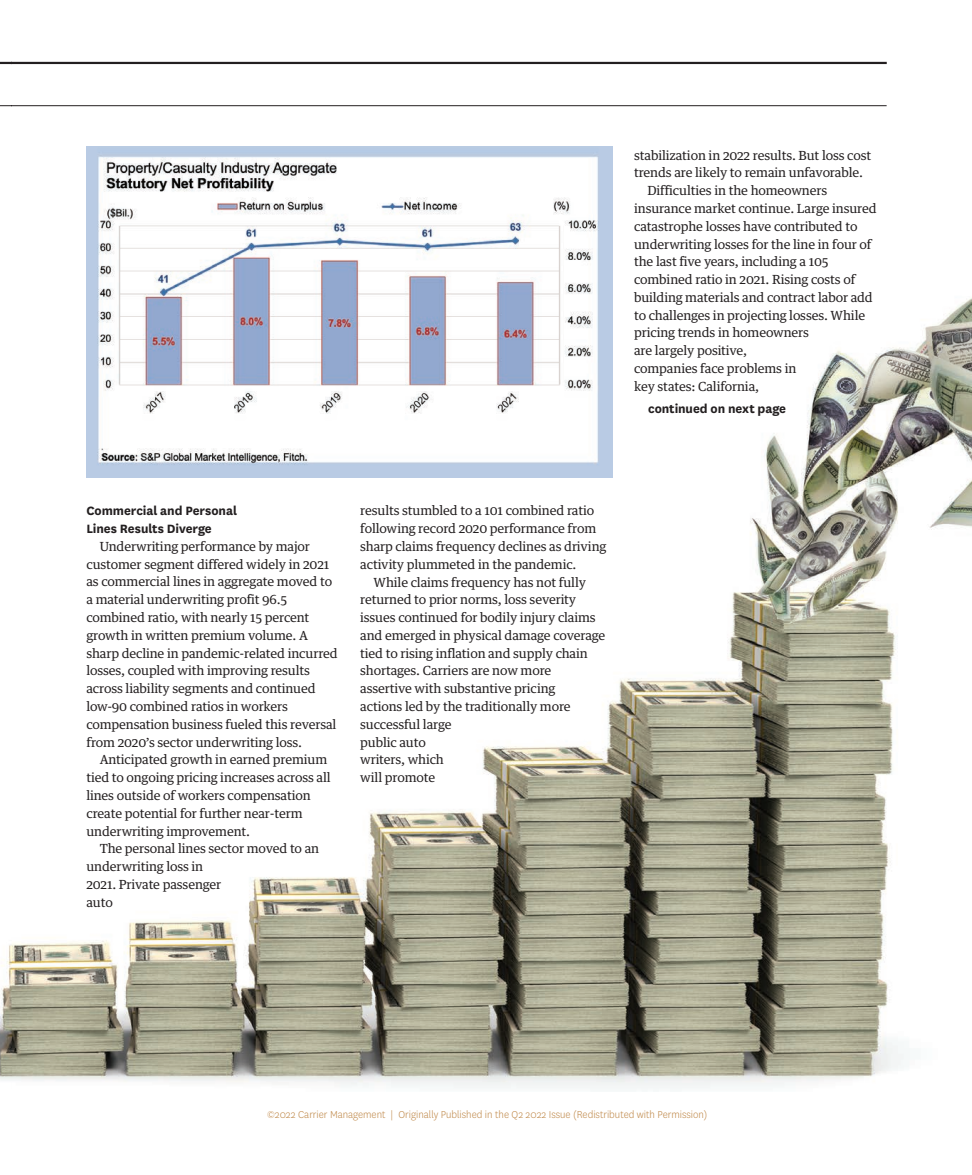
<style>
.page{position:relative;width:972px;height:1175px;background:#fff}
.page>*{position:absolute;margin:0;border:0;box-sizing:border-box;transform-origin:0 0}
.t1{font:700 14.1px/17.9px "National";letter-spacing:-.005em;color:#231f20}
.t2{font:12.6px "Guardian Text Egyp";letter-spacing:-.01em;color:#231f20}
.t3{font:300 11.7px "National";color:#bf8747;scale:.95 1}
</style>
<div class="page">
<hr style="left:12px;top:105px;width:875px;height:1px;background:#231f20">
<hr style="left:12px;top:62px;width:875px;height:2px;background:#231f20">
<img style="left:0;top:298px;width:972px;height:791px">
<img style="left:86px;top:146px;width:527px;height:332px">
<svg style="left:0;top:105px;width:12px;height:1px"></svg>
<svg style="left:0;top:62px;width:12px;height:2px"></svg>
<p class="t2" style="left:634px;top:144px;width:239px">stabilization in 2022 results. But loss cost</p>
<p class="t2" style="left:634px;top:162px;width:231px">trends are likely to remain unfavorable.</p>
<p class="t2" style="left:647px;top:180px;width:181px">Difficulties in the homeowners</p>
<p class="t2" style="left:634px;top:198px;width:244px">insurance market continue. Large insured</p>
<p class="t2" style="left:634px;top:216px;width:225px">catastrophe losses have contributed to</p>
<p class="t2" style="left:634px;top:233px;width:239px">underwriting losses for the line in four of</p>
<p class="t2" style="left:634px;top:251px;width:196px">the last five years, including a 105</p>
<p class="t2" style="left:634px;top:269px;width:223px">combined ratio in 2021. Rising costs of</p>
<p class="t2" style="left:634px;top:287px;width:240px">building materials and contract labor add</p>
<p class="t2" style="left:634px;top:304px;width:233px">to challenges in projecting losses. While</p>
<p class="t2" style="left:634px;top:322px;width:176px">pricing trends in homeowners</p>
<p class="t2" style="left:634px;top:340px;width:115px">are largely positive,</p>
<p class="t2" style="left:634px;top:358px;width:164px">companies face problems in</p>
<p class="t2" style="left:634px;top:376px;width:127px">key states: California,</p>
<p class="t1" style="left:648px;top:398px;width:140px">continued on next page</p>
<p class="t1" style="left:86px;top:501px;width:152px">Commercial and Personal<br>Lines Results Diverge</p>
<p class="t2" style="left:100px;top:536px;width:212px">Underwriting performance by major</p>
<p class="t2" style="left:86px;top:553px;width:244px">customer segment differed widely in 2021</p>
<p class="t2" style="left:86px;top:571px;width:247px">as commercial lines in aggregate moved to</p>
<p class="t2" style="left:86px;top:589px;width:202px">a material underwriting profit 96.5</p>
<p class="t2" style="left:86px;top:607px;width:225px">combined ratio, with nearly 15 percent</p>
<p class="t2" style="left:86px;top:624px;width:223px">growth in written premium volume. A</p>
<p class="t2" style="left:86px;top:642px;width:253px">sharp decline in pandemic-related incurred</p>
<p class="t2" style="left:86px;top:660px;width:225px">losses, coupled with improving results</p>
<p class="t2" style="left:86px;top:678px;width:231px">across liability segments and continued</p>
<p class="t2" style="left:86px;top:696px;width:203px">low-90 combined ratios in workers</p>
<p class="t2" style="left:86px;top:713px;width:252px">compensation business fueled this reversal</p>
<p class="t2" style="left:86px;top:731px;width:217px">from 2020’s sector underwriting loss.</p>
<p class="t2" style="left:100px;top:749px;width:229px">Anticipated growth in earned premium</p>
<p class="t2" style="left:86px;top:767px;width:246px">tied to ongoing pricing increases across all</p>
<p class="t2" style="left:86px;top:785px;width:226px">lines outside of workers compensation</p>
<p class="t2" style="left:86px;top:802px;width:218px">create potential for further near-term</p>
<p class="t2" style="left:86px;top:820px;width:165px">underwriting improvement.</p>
<p class="t2" style="left:100px;top:838px;width:221px">The personal lines sector moved to an</p>
<p class="t2" style="left:86px;top:856px;width:118px">underwriting loss in</p>
<p class="t2" style="left:86px;top:874px;width:136px">2021. Private passenger</p>
<p class="t2" style="left:86px;top:891px;width:28px">auto</p>
<p class="t2" style="left:360px;top:500px;width:236px">results stumbled to a 101 combined ratio</p>
<p class="t2" style="left:360px;top:518px;width:238px">following record 2020 performance from</p>
<p class="t2" style="left:360px;top:536px;width:248px">sharp claims frequency declines as driving</p>
<p class="t2" style="left:360px;top:553px;width:218px">activity plummeted in the pandemic.</p>
<p class="t2" style="left:374px;top:571px;width:214px">While claims frequency has not fully</p>
<p class="t2" style="left:360px;top:589px;width:217px">returned to prior norms, loss severity</p>
<p class="t2" style="left:360px;top:607px;width:237px">issues continued for bodily injury claims</p>
<p class="t2" style="left:360px;top:625px;width:247px">and emerged in physical damage coverage</p>
<p class="t2" style="left:360px;top:642px;width:229px">tied to rising inflation and supply chain</p>
<p class="t2" style="left:360px;top:660px;width:193px">shortages. Carriers are now more</p>
<p class="t2" style="left:360px;top:678px;width:197px">assertive with substantive pricing</p>
<p class="t2" style="left:360px;top:696px;width:212px">actions led by the traditionally more</p>
<p class="t2" style="left:360px;top:713px;width:93px">successful large</p>
<p class="t2" style="left:360px;top:731px;width:67px">public auto</p>
<p class="t2" style="left:360px;top:749px;width:85px">writers, which</p>
<p class="t2" style="left:360px;top:767px;width:76px">will promote</p>
<p class="t3" style="left:267px;top:1107px;width:465px">©2022 Carrier Management | Originally Published in the Q2 2022 Issue (Redistributed with Permission)</p>
</div>
